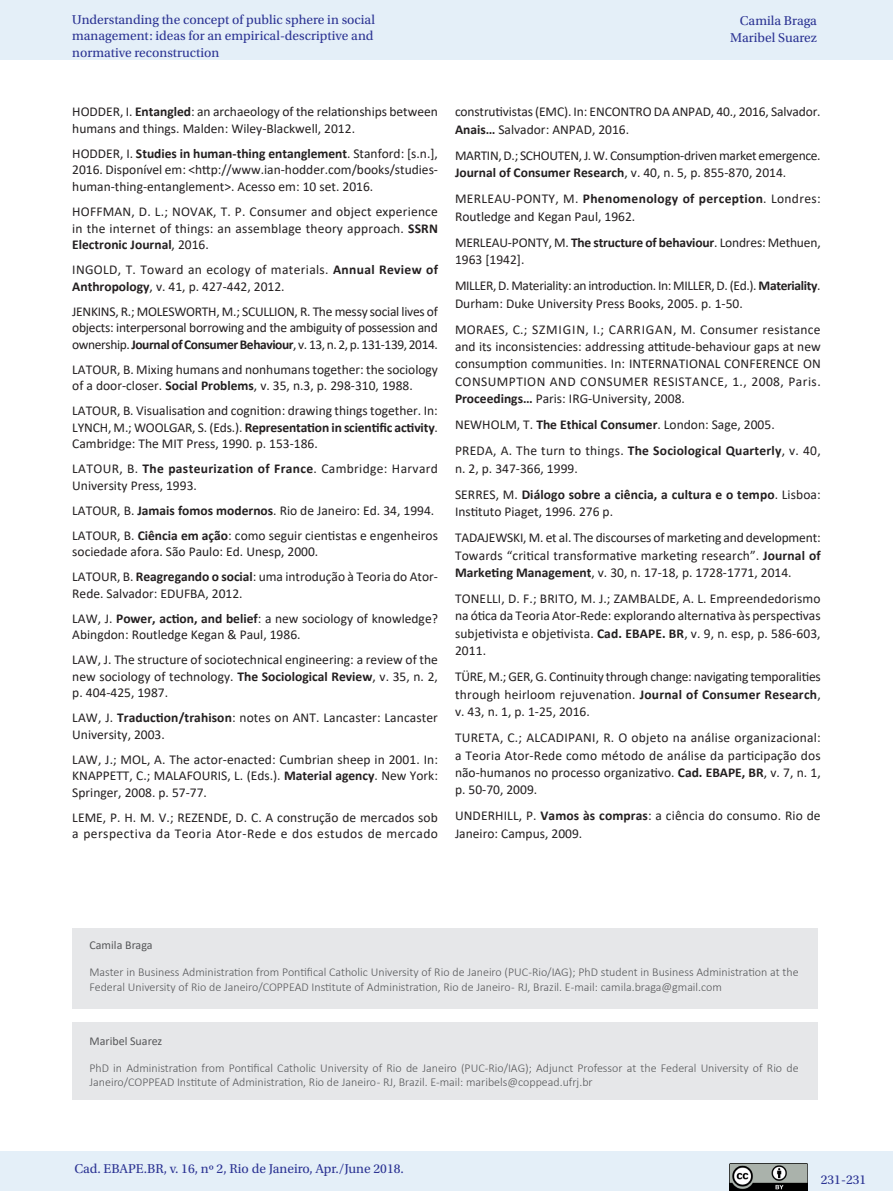
<style>
.page{position:relative;width:893px;height:1191px;background:#fff}
.page>*{position:absolute;margin:0;border:0;box-sizing:border-box;transform-origin:0 0}
.Referencias{font:13.5px/17.4px "Calibri";color:#231f20}
.Referencias-2{font:13.5px/17.4px "Calibri";letter-spacing:-.025em;color:#231f20}
.t1{font:13.5px/16.5px "Utopia Std";color:#2b3393;text-align:justify}
.Referencias-3{font:13.5px/16.5px "Calibri";letter-spacing:.025em;color:#231f20}
.Referencias-4{font:13.5px/16.5px "Calibri";letter-spacing:.035em;color:#231f20}
._06_3_nota_de_fim_au{font:300 12px/14.4px "Calibri";color:#57585a}
._06_3_nota_de_fim_au-2{font:12px "Calibri";color:#57585a}
.s1{font-weight:700}
</style>
<div class="page">
<div style="left:0;top:1151px;width:893px;height:40px;background:#e4eff8"></div>
<img style="left:730px;top:1163px;width:77px;height:27px">
<div style="left:0;top:0;width:893px;height:60px;background:#e4eff8"></div>
<div style="left:72px;top:928px;width:746px;height:171px;background:#e6e7e9"></div>
<div style="left:68px;top:1009px;width:753px;height:12px;background:#fff"></div>
<p class="t1" style="left:72px;top:11px;width:304px">Understanding the concept of public sphere in social management: ideas for an empirical-descriptive and normative reconstruction</p>
<p class="t1" style="left:730px;top:13px;width:88px;text-align:right">Camila Braga<br>Maribel Suarez</p>
<p class="Referencias" style="left:72px;top:103px;width:367px;line-height:16.5px">HODDER, I. <span class="s1">Entangled</span>: an archaeology of the relationships between humans and things. Malden: Wiley-Blackwell, 2012.</p>
<p class="Referencias" style="left:72px;top:145px;width:367px;line-height:16.5px;text-align:justify">HODDER, I. <span class="s1">Studies in human-thing entanglement</span>. Stanford: [s.n.], 2016. Disponível em: &lt;http://www.ian-hodder.com/books/studies&shy;human-thing-entanglement&gt;. Acesso em: 10 set. 2016.</p>
<p class="Referencias" style="left:72px;top:203px;width:367px;line-height:16.5px;text-align:justify">HOFFMAN, D. L.; NOVAK, T. P. Consumer and object experience in the internet of things: an assemblage theory approach. <span class="s1">SSRN Electronic Journal</span>, 2016.</p>
<p class="Referencias-3" style="left:72px;top:261px;width:367px">INGOLD, T. Toward an ecology of materials. <span class="s1">Annual Review of<br>Anthropology</span>, v. 41, p. 427-442, 2012.</p>
<p class="Referencias" style="left:72px;top:302px;width:367px;line-height:16.5px;text-align:justify">JENKINS, R.; MOLESWORTH, M.; SCULLION, R. The messy social lives of objects: interpersonal borrowing and the ambiguity of possession and ownership. <span class="s1">Journal of Consumer Behaviour</span>, v. 13, n. 2, p. 131-139, 2014.</p>
<p class="Referencias" style="left:72px;top:360px;width:367px;line-height:16.5px">LATOUR, B. Mixing humans and nonhumans together: the sociology of a door-closer. <span class="s1">Social Problems</span>, v. 35, n.3, p. 298-310, 1988.</p>
<p class="Referencias" style="left:72px;top:402px;width:367px;line-height:16.5px;text-align:justify">LATOUR, B. Visualisation and cognition: drawing things together. In:<br>LYNCH, M.; WOOLGAR, S. (Eds.). <span class="s1">Representation in scientific activity</span>.<br>Cambridge: The MIT Press, 1990. p. 153-186.</p>
<p class="Referencias-3" style="left:72px;top:460px;width:367px">LATOUR, B. <span class="s1">The pasteurization of France</span>. Cambridge: Harvard<br>University Press, 1993.</p>
<p class="Referencias" style="left:72px;top:501px;width:364px">LATOUR, B. <span class="s1">Jamais fomos modernos</span>. Rio de Janeiro: Ed. 34, 1994.</p>
<p class="Referencias" style="left:72px;top:526px;width:367px;line-height:16.5px">LATOUR, B. <span class="s1">Ciência em ação</span>: como seguir cientistas e engenheiros sociedade afora. São Paulo: Ed. Unesp, 2000.</p>
<p class="Referencias" style="left:72px;top:568px;width:367px;line-height:16.5px">LATOUR, B. <span class="s1">Reagregando o social</span>: uma introdução à Teoria do Ator-<br>Rede. Salvador: EDUFBA, 2012.</p>
<p class="Referencias" style="left:72px;top:609px;width:367px;line-height:16.5px">LAW, J. <span class="s1">Power, action, and belief</span>: a new sociology of knowledge?<br>Abingdon: Routledge Kegan &amp; Paul, 1986.</p>
<p class="Referencias" style="left:72px;top:651px;width:367px;line-height:16.5px;text-align:justify">LAW, J. The structure of sociotechnical engineering: a review of the new sociology of technology. <span class="s1">The Sociological Review</span>, v. 35, n. 2, p. 404-425, 1987.</p>
<p class="Referencias" style="left:72px;top:709px;width:367px;line-height:16.5px">LAW, J. <span class="s1">Traduction/trahison</span>: notes on ANT. Lancaster: Lancaster<br>University, 2003.</p>
<p class="Referencias" style="left:72px;top:750px;width:367px;line-height:16.5px;text-align:justify">LAW, J.; MOL, A. The actor-enacted: Cumbrian sheep in 2001. In:<br>KNAPPETT, C.; MALAFOURIS, L. (Eds.). <span class="s1">Material agency</span>. New York:<br>Springer, 2008. p. 57-77.</p>
<p class="Referencias-4" style="left:72px;top:808px;width:367px">LEME, P. H. M. V.; REZENDE, D. C. A construção de mercados sob a perspectiva da Teoria Ator-Rede e dos estudos de mercado</p>
<p class="Referencias" style="left:455px;top:103px;width:367px">construtivistas (EMC). In: ENCONTRO DA ANPAD, 40., 2016, Salvador.<br><span class="s1">Anais…</span> Salvador: ANPAD, 2016.</p>
<p class="Referencias-2" style="left:455px;top:146px;width:367px">MARTIN, D.; SCHOUTEN, J. W. Consumption-driven market emergence.<br><span class="s1">Journal of Consumer Research</span>, v. 40, n. 5, p. 855-870, 2014.</p>
<p class="Referencias" style="left:455px;top:190px;width:367px">MERLEAU-PONTY, M. <span class="s1">Phenomenology of perception</span>. Londres:<br>Routledge and Kegan Paul, 1962.</p>
<p class="Referencias" style="left:455px;top:233px;width:367px">MERLEAU-PONTY, M. <span class="s1">The structure of behaviour</span>. Londres: Methuen,<br>1963 [1942].</p>
<p class="Referencias-2" style="left:455px;top:276px;width:367px">MILLER, D. Materiality: an introduction. In: MILLER, D. (Ed.). <span class="s1">Materiality</span>.<br>Durham: Duke University Press Books, 2005. p. 1-50.</p>
<p class="Referencias" style="left:455px;top:320px;width:367px;text-align:justify">MORAES, C.; SZMIGIN, I.; CARRIGAN, M. Consumer resistance and its inconsistencies: addressing attitude-behaviour gaps at new consumption communities. In: INTERNATIONAL CONFERENCE ON CONSUMPTION AND CONSUMER RESISTANCE, 1., 2008, Paris.<br><span class="s1">Proceedings…</span> Paris: IRG-University, 2008.</p>
<p class="Referencias" style="left:455px;top:416px;width:321px">NEWHOLM, T. <span class="s1">The Ethical Consumer</span>. London: Sage, 2005.</p>
<p class="Referencias" style="left:455px;top:442px;width:367px">PREDA, A. The turn to things. <span class="s1">The Sociological Quarterly</span>, v. 40, n. 2, p. 347-366, 1999.</p>
<p class="Referencias" style="left:455px;top:485px;width:367px">SERRES, M. <span class="s1">Diálogo sobre a ciência, a cultura e o tempo</span>. Lisboa:<br>Instituto Piaget, 1996. 276 p.</p>
<p class="Referencias" style="left:455px;top:528px;width:367px;text-align:justify">TADAJEWSKI, M. et al. The discourses of marketing and development:<br>Towards “critical transformative marketing research”. <span class="s1">Journal of Marketing Management</span>, v. 30, n. 17-18, p. 1728-1771, 2014.</p>
<p class="Referencias" style="left:455px;top:589px;width:367px;text-align:justify">TONELLI, D. F.; BRITO, M. J.; ZAMBALDE, A. L. Empreendedorismo na ótica da Teoria Ator-Rede: explorando alternativa às perspectivas subjetivista e objetivista. <span class="s1">Cad. EBAPE. BR</span>, v. 9, n. esp, p. 586-603, 2011.</p>
<p class="Referencias" style="left:455px;top:667px;width:367px;text-align:justify">TÜRE, M.; GER, G. Continuity through change: navigating temporalities through heirloom rejuvenation. <span class="s1">Journal of Consumer Research</span>, v. 43, n. 1, p. 1-25, 2016.</p>
<p class="Referencias" style="left:455px;top:728px;width:367px;text-align:justify">TURETA, C.; ALCADIPANI, R. O objeto na análise organizacional: a Teoria Ator-Rede como método de análise da participação dos não-humanos no processo organizativo. <span class="s1">Cad. EBAPE, BR</span>, v. 7, n. 1, p. 50-70, 2009.</p>
<p class="Referencias" style="left:455px;top:807px;width:367px">UNDERHILL, P. <span class="s1">Vamos às compras</span>: a ciência do consumo. Rio de<br>Janeiro: Campus, 2009.</p>
<p class="_06_3_nota_de_fim_au-2" style="left:89px;top:936px;width:65px">Camila Braga</p>
<p class="_06_3_nota_de_fim_au" style="left:89px;top:964px;width:711px">Master in Business Administration from Pontifical Catholic University of Rio de Janeiro (PUC-Rio/IAG); PhD student in Business Administration at the<br>Federal University of Rio de Janeiro/COPPEAD Institute of Administration, Rio de Janeiro - RJ, Brazil. E-mail: camila.braga@gmail.com</p>
<p class="_06_3_nota_de_fim_au-2" style="left:89px;top:1032px;width:74px">Maribel Suarez</p>
<p class="_06_3_nota_de_fim_au" style="left:89px;top:1060px;width:711px">PhD in Administration from Pontifical Catholic University of Rio de Janeiro (PUC-Rio/IAG); Adjunct Professor at the Federal University of Rio de<br>Janeiro/COPPEAD Institute of Administration, Rio de Janeiro - RJ, Brazil. E-mail: maribels@coppead.ufrj.br</p>
<p class="t1" style="left:74px;top:1160px;width:331px">Cad. EBAPE.BR, v. 16, nº 2, Rio de Janeiro, Apr./June 2018.</p>
<p class="t1" style="left:821px;top:1171px;width:47px">231-231</p>
</div>
